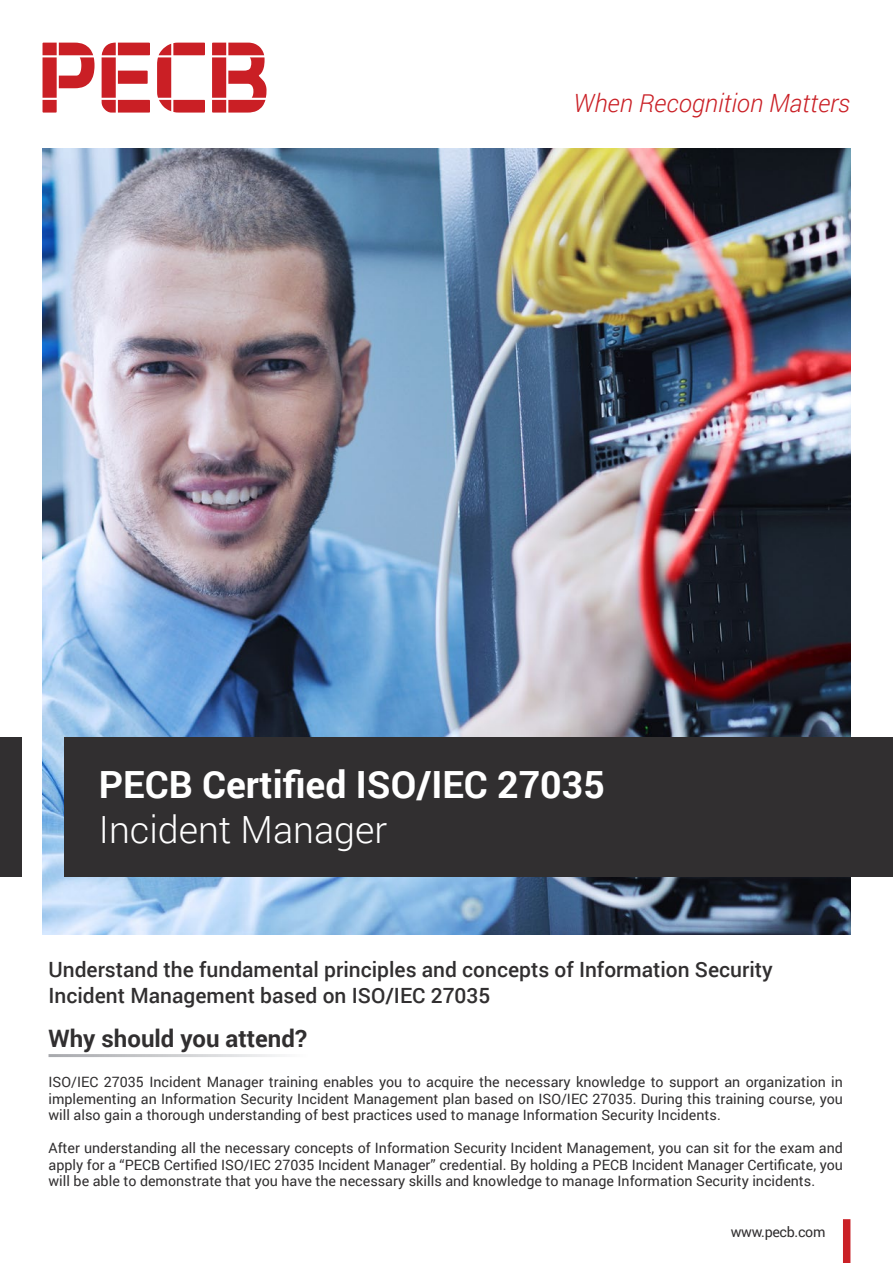
<style>
.page{position:relative;width:893px;height:1263px;background:#fff}
.page>*{position:absolute;margin:0;border:0;box-sizing:border-box;transform-origin:0 0}
.t1{font:700 37.5px "Roboto";color:#fff}
.t2{font:300 37.5px "Roboto";color:#fff}
.t3{font:italic 300 25.2px "Roboto";color:#ca2026}
.t4{font:700 24px "Roboto";color:#312f30}
.t5{font:500 21px/25.2px "Roboto";color:#312f30}
.Bullet_Points{font:14.25px/16.5px "Roboto";color:#312f30;text-align:justify}
.Bullet_Points-2{font:14.25px "Roboto";letter-spacing:-.025em;color:#312f30}
</style>
<div class="page">
<img style="left:43px;top:149px;width:807px;height:785px">
<svg style="left:102px;top:43px;width:48px;height:70px"></svg>
<svg style="left:157px;top:43px;width:48px;height:70px"></svg>
<svg style="left:212px;top:43px;width:54px;height:70px"></svg>
<svg style="left:43px;top:43px;width:52px;height:70px"></svg>
<div style="left:65px;top:737px;width:828px;height:140px;background:#312f30"></div>
<div style="left:0;top:737px;width:21px;height:140px;background:#312f30"></div>
<div style="left:843px;top:1219px;width:7px;height:44px;background:#ca2026"></div>
<p class="t3" style="left:573px;top:86px;width:278px">When Recognition Matters</p>
<p class="t1" style="left:99px;top:758px;width:507px">PECB Certified ISO/IEC 27035</p>
<p class="t2" style="left:99px;top:803px;width:290px">Incident Manager</p>
<p class="t5" style="left:49px;top:956px;width:726px">Understand the fundamental principles and concepts of Information Security<br>Incident Management based on ISO/IEC 27035</p>
<p class="t4" style="left:49px;top:1021px;width:260px">Why should you attend?</p>
<p class="Bullet_Points" style="left:49px;top:1073px;width:796px">ISO/IEC 27035 Incident Manager training enables you to acquire the necessary knowledge to support an organization in implementing an Information Security Incident Management plan based on ISO/IEC 27035. During this training course, you will also gain a thorough understanding of best practices used to manage Information Security Incidents.</p>
<p class="Bullet_Points" style="left:49px;top:1139px;width:796px">After understanding all the necessary concepts of Information Security Incident Management, you can sit for the exam and apply for a “PECB Certified ISO/IEC 27035 Incident Manager” credential. By holding a PECB Incident Manager Certificate, you will be able to demonstrate that you have the necessary skills and knowledge to manage Information Security incidents.</p>
<p class="Bullet_Points-2" style="left:731px;top:1221px;width:96px">www.pecb.com</p>
</div>
